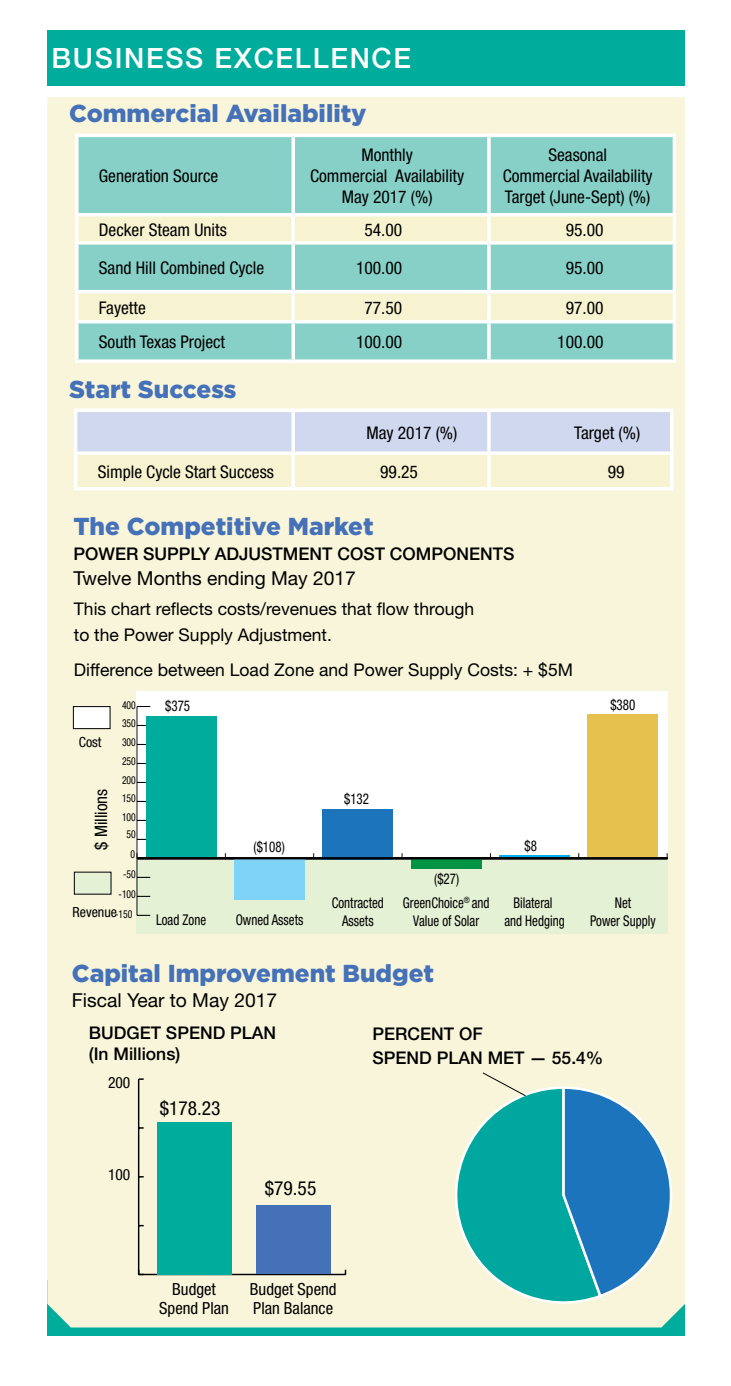
<style>
.page{position:relative;width:731px;height:1386px;background:#fff}
.page>*{position:absolute;margin:0;border:0;box-sizing:border-box;transform-origin:0 0}
.t1{font:500 28px "Helvetica Neue";letter-spacing:.06em;color:#fff}
.t2{font:900 24.5px "Gotham";color:#4471b8}
.t3{font:condensed 19.43px "Helvetica Neue";color:#000}
.t4{font:19.25px "Helvetica Neue";color:#000}
.t5{font:condensed 17.5px/21px "Helvetica Neue";color:#000;text-align:center}
.t6{font:17.5px/25.2px "Helvetica Neue";color:#000}
.t7{font:500 17.5px/21px "Helvetica Neue";color:#000}
.t8{font:condensed 17.15px "Helvetica Neue";color:#000}
.t9{font:condensed 16.8px/18.7px "Helvetica Neue";color:#000}
.t10{font:condensed 15.58px "Helvetica Neue";color:#000}
.t11{font:condensed 14.88px/17.8px "Helvetica Neue";color:#000;text-align:center;scale:.88 1}
.t12{font:condensed 14px "Helvetica Neue";color:#000}
.t13{font:condensed 11.03px "Helvetica Neue";color:#000;scale:.88 1}
</style>
<div class="page">
<div style="left:47px;top:1280px;width:638px;height:56px;background:#00ad9d"></div>
<div style="left:47px;top:30px;width:638px;height:56px;background:#00ad9d"></div>
<div style="left:47px;top:97px;width:638px;height:1231px;background:#f9f5da"></div>
<div style="left:137px;top:691px;width:531px;height:184px;background:#fff"></div>
<div style="left:137px;top:860px;width:531px;height:73px;background:#e5f1d4"></div>
<div style="left:79px;top:137px;width:593px;height:222px;background:#86d0c8"></div>
<svg style="left:79px;top:216px;width:593px;height:104px;background:#c2e2cc"></svg>
<svg style="left:291px;top:137px;width:4px;height:76px"></svg>
<svg style="left:487px;top:137px;width:4px;height:76px"></svg>
<hr style="left:75px;top:213px;width:218px;height:3px;background:#fff">
<hr style="left:293px;top:213px;width:196px;height:3px;background:#fff">
<svg style="left:291px;top:216px;width:4px;height:25px"></svg>
<hr style="left:489px;top:213px;width:187px;height:3px;background:#fff">
<hr style="left:487px;top:216px;width:4px;height:25px;background:#fdfcf6">
<svg style="left:75px;top:241px;width:218px;height:4px"></svg>
<svg style="left:293px;top:241px;width:196px;height:4px"></svg>
<svg style="left:291px;top:245px;width:4px;height:45px"></svg>
<svg style="left:489px;top:241px;width:187px;height:4px"></svg>
<svg style="left:487px;top:245px;width:4px;height:45px"></svg>
<hr style="left:75px;top:290px;width:218px;height:3px;background:#fff">
<hr style="left:293px;top:290px;width:196px;height:3px;background:#fff">
<svg style="left:291px;top:293px;width:4px;height:27px"></svg>
<hr style="left:489px;top:290px;width:187px;height:3px;background:#fff">
<hr style="left:487px;top:293px;width:4px;height:27px;background:#fdfcf6">
<hr style="left:75px;top:320px;width:218px;height:3px;background:#fff">
<hr style="left:293px;top:320px;width:196px;height:3px;background:#fff">
<svg style="left:291px;top:323px;width:4px;height:36px"></svg>
<hr style="left:489px;top:320px;width:187px;height:3px;background:#fff">
<svg style="left:487px;top:323px;width:4px;height:36px"></svg>
<hr style="left:75px;top:134px;width:218px;height:3px;background:#fff">
<svg style="left:75px;top:137px;width:4px;height:76px"></svg>
<hr style="left:293px;top:134px;width:196px;height:3px;background:#fff">
<hr style="left:489px;top:134px;width:187px;height:3px;background:#fff">
<svg style="left:672px;top:137px;width:4px;height:76px"></svg>
<svg style="left:75px;top:216px;width:4px;height:25px"></svg>
<svg style="left:672px;top:216px;width:4px;height:25px"></svg>
<svg style="left:75px;top:245px;width:4px;height:45px"></svg>
<svg style="left:672px;top:245px;width:4px;height:45px"></svg>
<svg style="left:75px;top:293px;width:4px;height:27px"></svg>
<svg style="left:672px;top:293px;width:4px;height:27px"></svg>
<svg style="left:75px;top:323px;width:4px;height:36px"></svg>
<svg style="left:672px;top:323px;width:4px;height:36px"></svg>
<svg style="left:75px;top:359px;width:218px;height:4px"></svg>
<svg style="left:293px;top:359px;width:196px;height:4px"></svg>
<svg style="left:489px;top:359px;width:187px;height:4px"></svg>
<svg style="left:77px;top:412px;width:593px;height:75px;background:#e1e3e0"></svg>
<svg style="left:291px;top:412px;width:4px;height:39px"></svg>
<hr style="left:487px;top:412px;width:4px;height:39px;background:#f7f9fc">
<svg style="left:74px;top:451px;width:219px;height:4px"></svg>
<svg style="left:293px;top:451px;width:196px;height:4px"></svg>
<svg style="left:291px;top:455px;width:4px;height:32px"></svg>
<svg style="left:489px;top:451px;width:184px;height:4px"></svg>
<hr style="left:487px;top:455px;width:4px;height:32px;background:#fff">
<hr style="left:74px;top:409px;width:219px;height:3px;background:#fff">
<hr style="left:74px;top:412px;width:3px;height:39px;background:#fff">
<hr style="left:293px;top:409px;width:196px;height:3px;background:#fff">
<hr style="left:489px;top:409px;width:184px;height:3px;background:#fff">
<hr style="left:670px;top:412px;width:3px;height:39px;background:#fff">
<hr style="left:74px;top:455px;width:3px;height:32px;background:#fff">
<hr style="left:670px;top:455px;width:3px;height:32px;background:#fff">
<hr style="left:74px;top:487px;width:219px;height:3px;background:#fff">
<hr style="left:293px;top:487px;width:196px;height:3px;background:#fff">
<hr style="left:489px;top:487px;width:184px;height:3px;background:#fff">
<hr style="left:137px;top:707px;width:1px;height:208px;background:#000">
<svg style="left:137px;top:915px;width:13px;height:1px"></svg>
<svg style="left:138px;top:896px;width:12px;height:1px"></svg>
<svg style="left:138px;top:877px;width:12px;height:1px"></svg>
<svg style="left:137px;top:706px;width:13px;height:1px"></svg>
<div style="left:146px;top:716px;width:70px;height:142px;background:#00ad9d"></div>
<div style="left:234px;top:858px;width:71px;height:41px;background:#7ed3f7"></div>
<div style="left:322px;top:809px;width:71px;height:50px;background:#1c75bc"></div>
<div style="left:411px;top:858px;width:70px;height:11px;background:#009444"></div>
<hr style="left:499px;top:855px;width:71px;height:3px;background:#00aeef">
<div style="left:587px;top:714px;width:71px;height:144px;background:#e6c14d"></div>
<hr style="left:138px;top:857px;width:530px;height:2px;background:#000">
<hr style="left:139px;top:1274px;width:206px;height:1px;background:#000">
<hr style="left:138px;top:1079px;width:1px;height:195px;background:#000">
<svg style="left:138px;top:1270px;width:6px;height:5px"></svg>
<div style="left:256px;top:1206px;width:74px;height:68px;background:#4471b8"></div>
<svg style="left:455px;top:1072px;width:217px;height:232px;background:#55afbb"></svg>
<div style="left:73px;top:707px;width:37px;height:22px;background:#fff"></div>
<div style="left:73px;top:706px;width:37px;height:23px;border:1px solid #000"></div>
<div style="left:74px;top:872px;width:37px;height:22px;background:#e5f1d4"></div>
<div style="left:157px;top:1122px;width:74px;height:152px;background:#00ad9d"></div>
<h1 class="t1" style="left:52px;top:42px;width:361px">BUSINESS EXCELLENCE</h1>
<h2 class="t2" style="left:69px;top:97px;width:299px">Commercial Availability</h2>
<p class="t5" style="left:99px;top:165px;width:121px">Generation Source</p>
<p class="t5" style="left:310px;top:144px;width:156px">Monthly<br>Commercial Availability<br>May 2017 (%)</p>
<p class="t5" style="left:503px;top:144px;width:151px">Seasonal<br>Commercial Availability<br>Target (June-Sept) (%)</p>
<p class="t5" style="left:99px;top:219px;width:129px">Decker Steam Units</p>
<p class="t5" style="left:364px;top:219px;width:39px">54.00</p>
<p class="t5" style="left:566px;top:219px;width:39px">95.00</p>
<p class="t5" style="left:99px;top:257px;width:167px">Sand Hill Combined Cycle</p>
<p class="t5" style="left:356px;top:257px;width:48px">100.00</p>
<p class="t5" style="left:566px;top:257px;width:39px">95.00</p>
<p class="t5" style="left:99px;top:297px;width:48px">Fayette</p>
<p class="t5" style="left:364px;top:297px;width:39px">77.50</p>
<p class="t5" style="left:566px;top:297px;width:39px">97.00</p>
<p class="t5" style="left:99px;top:332px;width:128px">South Texas Project</p>
<p class="t5" style="left:356px;top:332px;width:48px">100.00</p>
<p class="t5" style="left:557px;top:332px;width:48px">100.00</p>
<h2 class="t2" style="left:69px;top:372px;width:169px">Start Success</h2>
<p class="t5" style="left:366px;top:422px;width:92px">May 2017 (%)</p>
<p class="t5" style="left:574px;top:422px;width:68px">Target (%)</p>
<p class="t5" style="left:98px;top:461px;width:178px">Simple Cycle Start Success</p>
<p class="t5" style="left:380px;top:461px;width:39px">99.25</p>
<p class="t5" style="left:608px;top:461px;width:18px">99</p>
<h2 class="t2" style="left:74px;top:510px;width:302px">The Competitive Market</h2>
<p class="t7" style="left:74px;top:543px;width:442px">POWER SUPPLY ADJUSTMENT COST COMPONENTS</p>
<p class="t4" style="left:74px;top:567px;width:284px">Twelve Months ending May 2017</p>
<p class="t6" style="left:74px;top:596px;width:402px">This chart reflects costs/revenues that flow through to the Power Supply Adjustment.</p>
<p class="t6" style="left:74px;top:657px;width:500px">Difference between Load Zone and Power Supply Costs: + $5M</p>
<p class="t13" style="left:122px;top:699px;width:17px">400</p>
<p class="t12" style="left:79px;top:734px;width:24px">Cost</p>
<p class="t8" style="left:91px;top:850px;width:62px;rotate:-90deg">$ Millions</p>
<p class="t13" style="left:122px;top:717px;width:17px">350</p>
<p class="t13" style="left:122px;top:736px;width:17px">300</p>
<p class="t13" style="left:122px;top:755px;width:17px">250</p>
<p class="t13" style="left:122px;top:774px;width:17px">200</p>
<p class="t13" style="left:122px;top:792px;width:17px">150</p>
<p class="t13" style="left:122px;top:811px;width:17px">100</p>
<p class="t13" style="left:127px;top:828px;width:12px">50</p>
<p class="t13" style="left:131px;top:848px;width:7px">0</p>
<p class="t13" style="left:123px;top:868px;width:16px">-50</p>
<p class="t13" style="left:119px;top:887px;width:21px">-100</p>
<p class="t12" style="left:73px;top:904px;width:46px">Revenue</p>
<p class="t13" style="left:115px;top:908px;width:21px">-150</p>
<p class="t11" style="left:165px;top:697px;width:30px">$375</p>
<p class="t11" style="left:253px;top:837px;width:37px">($108)</p>
<p class="t11" style="left:344px;top:790px;width:30px">$132</p>
<p class="t11" style="left:332px;top:894px;width:61px">Contracted</p>
<p class="t11" style="left:156px;top:911px;width:58px">Load Zone</p>
<p class="t11" style="left:236px;top:911px;width:78px">Owned Assets</p>
<p class="t11" style="left:342px;top:912px;width:37px">Assets</p>
<p class="t11" style="left:434px;top:870px;width:30px">($27)</p>
<p class="t11" style="left:403px;top:894px;width:100px">GreenChoice<sup>®</sup> and<br>Value of Solar</p>
<h2 class="t2" style="left:72px;top:957px;width:364px">Capital Improvement Budget</h2>
<p class="t4" style="left:72px;top:989px;width:207px">Fiscal Year to May 2017</p>
<p class="t11" style="left:524px;top:836px;width:16px">$8</p>
<p class="t11" style="left:504px;top:894px;width:70px">Bilateral and Hedging</p>
<p class="t11" style="left:610px;top:696px;width:30px">$380</p>
<p class="t11" style="left:590px;top:894px;width:76px">Net<br>Power Supply</p>
<p class="t7" style="left:89px;top:1022px;width:189px">BUDGET SPEND PLAN (In Millions)</p>
<p class="t7" style="left:372px;top:1021px;width:232px;line-height:24.5px">PERCENT OF<br>SPEND PLAN MET — 55.4%</p>
<p class="t10" style="left:108px;top:1073px;width:24px">200</p>
<p class="t10" style="left:108px;top:1165px;width:24px">100</p>
<p class="t3" style="left:160px;top:1097px;width:62px">$178.23</p>
<p class="t3" style="left:265px;top:1177px;width:53px">$79.55</p>
<p class="t9" style="left:159px;top:1280px;width:71px;text-align:center">Budget<br>Spend Plan</p>
<p class="t9" style="left:250px;top:1280px;width:88px">Budget Spend<br>Plan Balance</p>
</div>
